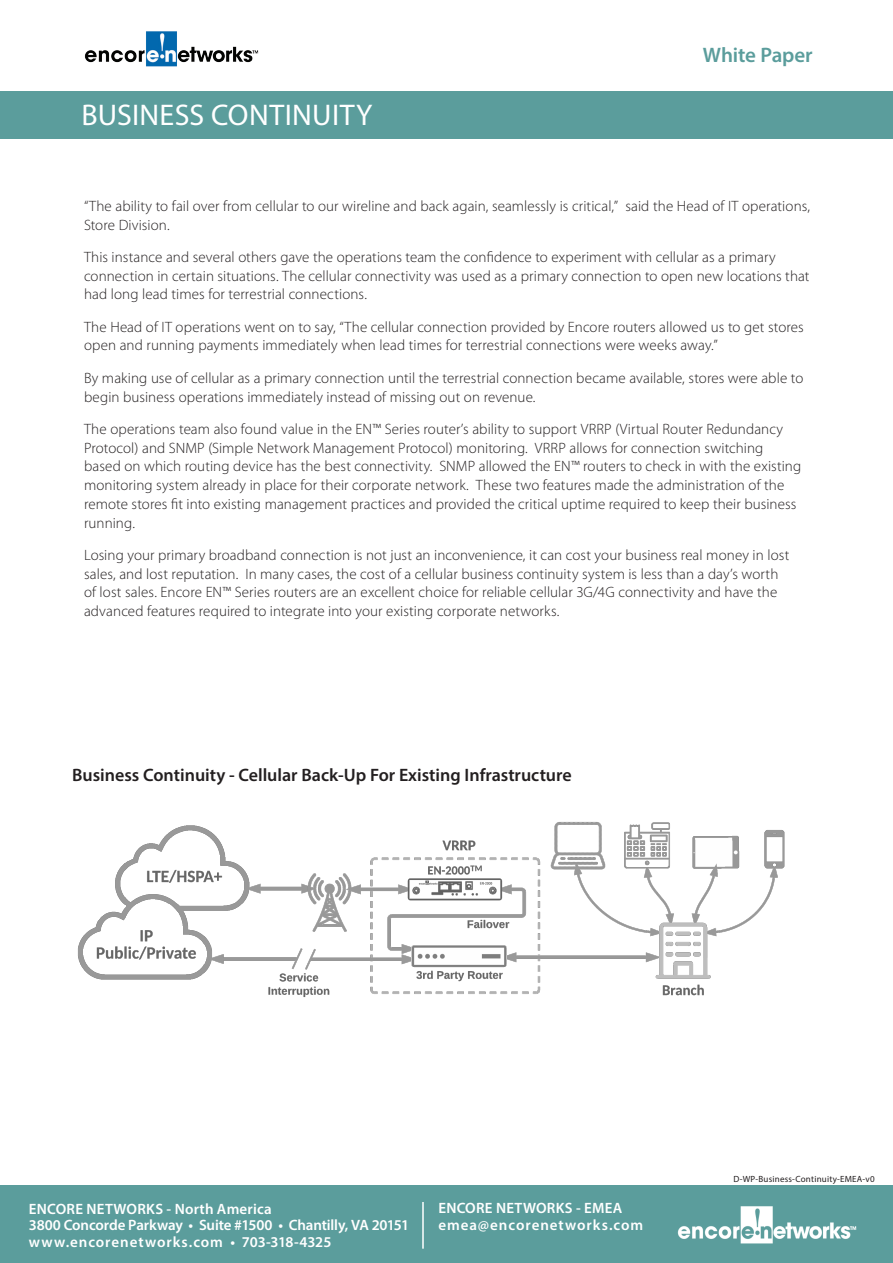
<style>
.page{position:relative;width:893px;height:1263px;background:#fff}
.page>*{position:absolute;margin:0;border:0;box-sizing:border-box;transform-origin:0 0}
.t1{font:30px "Myriad Pro";letter-spacing:.01em;color:#fff}
.t2{font:600 21px "Myriad Pro";letter-spacing:-.01em;color:#5b9d9c}
.t3{font:600 18px "Myriad Pro";color:#231f20}
.t4{font:300 15px/18.8px "Myriad Pro";letter-spacing:.005em;color:#231f20}
.t5{font:600 15px/16.5px "Myriad Pro";letter-spacing:.015em;color:#fff}
.t6{font:600 15px/16.5px "Myriad Pro";letter-spacing:.055em;color:#fff}
.t7{font:9px "Myriad Pro";letter-spacing:.025em;color:#231f20}
</style>
<div class="page">
<div style="left:0;top:91px;width:893px;height:47px;background:#5b9d9c"></div>
<img style="left:84px;top:31px;width:175px;height:36px">
<div style="left:0;top:1185px;width:893px;height:78px;background:#5b9d9c"></div>
<img style="left:677px;top:1206px;width:180px;height:38px">
<hr style="left:422px;top:1202px;width:2px;height:47px;background:#fff">
<img style="left:77px;top:822px;width:708px;height:176px">
<h1 class="t1" style="left:81px;top:96px;width:292px">BUSINESS CONTINUITY</h1>
<h2 class="t2" style="left:703px;top:41px;width:111px">White Paper</h2>
<p class="t4" style="left:84px;top:196px;width:727px">“The ability to fail over from cellular to our wireline and back again, seamlessly is critical,” said the Head of IT operations,<br>Store Division.</p>
<p class="t4" style="left:84px;top:247px;width:727px">This instance and several others gave the operations team the confidence to experiment with cellular as a primary connection in certain situations. The cellular connectivity was used as a primary connection to open new locations that had long lead times for terrestrial connections.</p>
<p class="t4" style="left:84px;top:317px;width:721px">The Head of IT operations went on to say, “The cellular connection provided by Encore routers allowed us to get stores open and running payments immediately when lead times for terrestrial connections were weeks away.”</p>
<p class="t4" style="left:84px;top:368px;width:721px">By making use of cellular as a primary connection until the terrestrial connection became available, stores were able to begin business operations immediately instead of missing out on revenue.</p>
<p class="t4" style="left:84px;top:419px;width:719px">The operations team also found value in the EN™ Series router’s ability to support VRRP (Virtual Router Redundancy Protocol) and SNMP (Simple Network Management Protocol) monitoring. VRRP allows for connection switching based on which routing device has the best connectivity. SNMP allowed the EN™ routers to check in with the existing monitoring system already in place for their corporate network. These two features made the administration of the remote stores fit into existing management practices and provided the critical uptime required to keep their business running.</p>
<p class="t4" style="left:84px;top:545px;width:707px">Losing your primary broadband connection is not just an inconvenience, it can cost your business real money in lost sales, and lost reputation. In many cases, the cost of a cellular business continuity system is less than a day’s worth of lost sales. Encore EN™ Series routers are an excellent choice for reliable cellular 3G/4G connectivity and have the advanced features required to integrate into your existing corporate networks.</p>
<p class="t3" style="left:72px;top:763px;width:501px">Business Continuity - Cellular Back-Up For Existing Infrastructure</p>
<p class="t5" style="left:29px;top:1200px;width:382px">ENCORE NETWORKS - North America<br>3800 Concorde Parkway • Suite #1500 • Chantilly, VA 20151 www.encorenetworks.com • 703-318-4325</p>
<p class="t6" style="left:438px;top:1199px;width:206px">ENCORE NETWORKS - EMEA emea@encorenetworks.com</p>
<p class="t7" style="left:733px;top:1173px;width:143px">D-WP-Business-Continuity-EMEA-v0</p>
</div>
